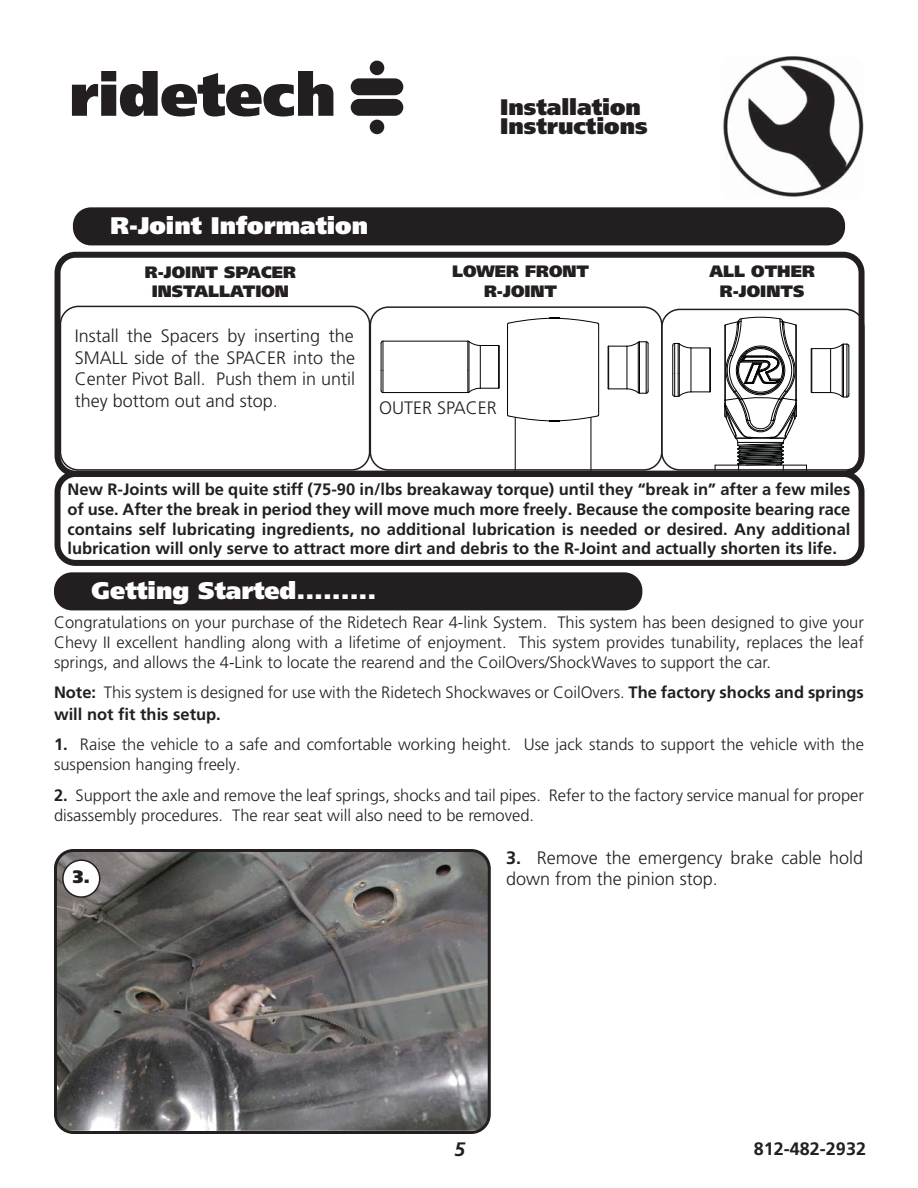
<style>
.page{position:relative;width:918px;height:1188px;background:#fff}
.page>*{position:absolute;margin:0;border:0;box-sizing:border-box;transform-origin:0 0}
.t1{font:900 24px "Frutiger LT Pro";color:#fff}
.t2{font:900 22.5px/19.5px "Frutiger LT Pro";color:#231f20}
.t3{font:italic 700 19.5px "Frutiger LT Pro";color:#231f20}
.t4{font:300 18px/21.6px "Frutiger LT Pro";color:#231f20;text-align:justify}
.t5{font:700 18px "Frutiger LT Pro";color:#231f20}
.t6{font:900 18px "Frutiger LT Pro";color:#231f20}
.t7{font:300 16.5px/19.8px "Frutiger LT Pro";color:#231f20}
.t8{font:700 16.5px/19.8px "Frutiger LT Pro";color:#231f20;text-align:justify}
.t9{font:900 16.5px/19.8px "Frutiger LT Pro";color:#231f20;text-align:center}
.s1{font-weight:700}
</style>
<div class="page">
<img style="left:723px;top:56px;width:141px;height:141px">
<svg style="left:72px;top:71px;width:261px;height:46px"></svg>
<div style="left:351px;top:78px;width:52px;height:17px;background:#231f20;border-radius:8px"></div>
<div style="left:351px;top:99px;width:52px;height:17px;background:#231f20;border-radius:8px"></div>
<div style="left:370px;top:61px;width:14px;height:14px;background:#231f20;border-radius:50%"></div>
<div style="left:370px;top:120px;width:14px;height:14px;background:#231f20;border-radius:50%"></div>
<img style="left:54px;top:851px;width:436px;height:280px;border-radius:18px">
<div style="left:54px;top:572px;width:588px;height:38px;background:#231f20;border-radius:18px"></div>
<svg style="left:380px;top:341px;width:120px;height:52px"></svg>
<svg style="left:607px;top:341px;width:42px;height:53px"></svg>
<hr style="left:515px;top:417px;width:1px;height:60px;background:#010202">
<hr style="left:591px;top:417px;width:1px;height:60px;background:#010202">
<svg style="left:507px;top:317px;width:92px;height:105px"></svg>
<svg style="left:672px;top:343px;width:39px;height:54px"></svg>
<svg style="left:810px;top:344px;width:40px;height:54px"></svg>
<hr style="left:715px;top:465px;width:92px;height:1px;background:#010202">
<svg style="left:724px;top:317px;width:73px;height:151px"></svg>
<div style="left:55px;top:252px;width:810px;height:225px;border:6px solid #231f20;border-radius:18px"></div>
<div style="left:60px;top:306px;width:310px;height:165px;border:2px solid #231f20;border-radius:18px"></div>
<div style="left:370px;top:306px;width:293px;height:165px;border:2px solid #231f20;border-radius:18px"></div>
<div style="left:661px;top:309px;width:204px;height:162px;border:2px solid #231f20;border-radius:18px"></div>
<div style="left:55px;top:471px;width:810px;height:95px;border:6px solid #231f20;border-radius:18px"></div>
<div style="left:73px;top:207px;width:772px;height:38px;background:#231f20;border-radius:18px"></div>
<div style="left:54px;top:849px;width:437px;height:285px;border:3px solid #231f20;border-radius:18px"></div>
<div style="left:63px;top:860px;width:37px;height:37px;background:#fff;border-radius:50%"></div>
<div style="left:62px;top:859px;width:38px;height:39px;border:2px solid #231f20;border-radius:50%"></div>
<h2 class="t2" style="left:500px;top:98px;width:149px">Installation<br>Instructions</h2>
<h1 class="t1" style="left:110px;top:216px;width:259px">R-Joint Information</h1>
<p class="t9" style="left:145px;top:263px;width:152px">R-JOINT SPACER<br>INSTALLATION</p>
<p class="t4" style="left:75px;top:326px;width:282px">Install the Spacers by inserting the SMALL side of the SPACER into the Center Pivot Ball. Push them in until they bottom out and stop.</p>
<p class="t9" style="left:452px;top:262px;width:138px">LOWER FRONT<br>R-JOINT</p>
<p class="t9" style="left:709px;top:262px;width:107px">ALL OTHER<br>R-JOINTS</p>
<p class="t4" style="left:379px;top:398px;width:119px">OUTER SPACER</p>
<p class="t8" style="left:67px;top:480px;width:785px">New R-Joints will be quite stiff (75-90 in/lbs breakaway torque) until they “break in” after a few miles of use. After the break in period they will move much more freely. Because the composite bearing race contains self lubricating ingredients, no additional lubrication is needed or desired. Any additional lubrication will only serve to attract more dirt and debris to the R-Joint and actually shorten its life.</p>
<h1 class="t1" style="left:92px;top:581px;width:286px">Getting Started.........</h1>
<p class="t7" style="left:54px;top:613px;width:811px;text-align:justify">Congratulations on your purchase of the Ridetech Rear 4-link System. This system has been designed to give your Chevy II excellent handling along with a lifetime of enjoyment. This system provides tunability, replaces the leaf springs, and allows the 4-Link to locate the rearend and the CoilOvers/ShockWaves to support the car.</p>
<p class="t7" style="left:54px;top:682px;width:811px;line-height:21.6px"><span class="s1">Note:</span> This system is designed for use with the Ridetech Shockwaves or CoilOvers. <span class="s1">The factory shocks and springs will not fit this setup.</span></p>
<p class="t7" style="left:54px;top:735px;width:811px"><span class="s1">1.</span> Raise the vehicle to a safe and comfortable working height. Use jack stands to support the vehicle with the suspension hanging freely.</p>
<p class="t7" style="left:54px;top:786px;width:812px"><span class="s1">2.</span> Support the axle and remove the leaf springs, shocks and tail pipes. Refer to the factory service manual for proper disassembly procedures. The rear seat will also need to be removed.</p>
<p class="t6" style="left:73px;top:869px;width:19px">3.</p>
<p class="t4" style="left:506px;top:848px;width:358px"><span class="s1">3.</span> Remove the emergency brake cable hold down from the pinion stop.</p>
<p class="t3" style="left:454px;top:1138px;width:12px">5</p>
<p class="t5" style="left:754px;top:1141px;width:114px">812-482-2932</p>
</div>
